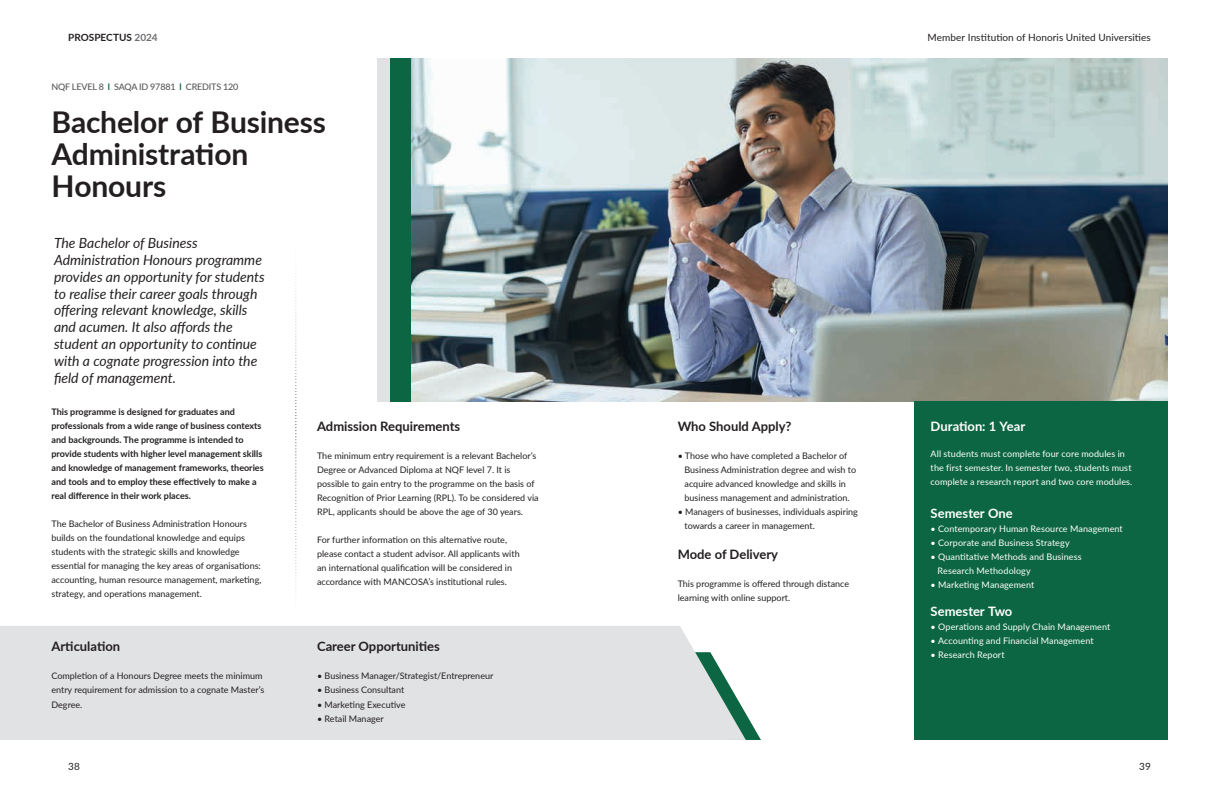
<style>
.page{position:relative;width:1219px;height:794px;background:#fff}
.page>*{position:absolute;margin:0;border:0;box-sizing:border-box;transform-origin:0 0}
.t1{font:700 30px/32px "Lato";letter-spacing:-.005em;color:#231f20}
.t2{font:italic 14px/16.8px "Lato";color:#231f20}
.t3{font:700 13px "Lato";color:#231f20}
.t4{font:700 13px "Lato";color:#fff}
.t5{font:10px "Lato";letter-spacing:.005em;color:#231f20}
.t6{font:700 10px "Lato";color:#231f20}
.t7{font:9px/14px "Lato";color:#231f20}
.t8{font:9px/14px "Lato";letter-spacing:.01em;color:#fff}
.t9{font:700 9px/14px "Lato";color:#231f20}
.t10{font:500 9px "Lato";letter-spacing:-.02em;color:#57585a}
.s1{color:#6d6e71}
.s2{font-weight:700;color:#0d6643}
</style>
<div class="page">
<svg style="left:746px;top:714px;width:15px;height:26px"></svg>
<div style="left:0;top:626px;width:746px;height:114px;background:#e1e2e4"></div>
<img style="left:411px;top:58px;width:757px;height:343px">
<div style="left:390px;top:58px;width:21px;height:343px;background:#0d6643"></div>
<div style="left:378px;top:58px;width:12px;height:343px;background:#e1e2e4"></div>
<div style="left:914px;top:401px;width:254px;height:339px;background:#0d6643"></div>
<svg style="left:295px;top:270px;width:2px;height:324px"></svg>
<p class="t6" style="left:68px;top:32px;width:91px">PROSPECTUS <span class="s1">2024</span></p>
<p class="t5" style="left:928px;top:30px;width:225px">Member Institution of Honoris United Universities</p>
<p class="t10" style="left:51px;top:83px;width:189px">NQF LEVEL 8 <span class="s2">l</span> SAQA ID 97881 <span class="s2">l</span> CREDITS 120</p>
<h1 class="t1" style="left:51px;top:108px;width:276px">Bachelor of Business<br>Administration<br>Honours</h1>
<p class="t2" style="left:54px;top:234px;width:212px">The Bachelor of Business<br>Administration Honours programme provides an opportunity for students to realise their career goals through offering relevant knowledge, skills and acumen. It also affords the student an opportunity to continue with a cognate progression into the field of management.</p>
<p class="t9" style="left:51px;top:406px;width:214px">This programme is designed for graduates and professionals from a wide range of business contexts and backgrounds. The programme is intended to provide students with higher level management skills and knowledge of management frameworks, theories and tools and to employ these effectively to make a real difference in their work places.</p>
<p class="t7" style="left:51px;top:517px;width:211px">The Bachelor of Business Administration Honours builds on the foundational knowledge and equips students with the strategic skills and knowledge essential for managing the key areas of organisations: accounting, human resource management, marketing, strategy, and operations management.</p>
<h3 class="t3" style="left:51px;top:637px;width:70px">Articulation</h3>
<p class="t7" style="left:51px;top:669px;width:214px">Completion of a Honours Degree meets the minimum entry requirement for admission to a cognate Master’s<br>Degree.</p>
<h3 class="t3" style="left:317px;top:421px;width:145px">Admission Requirements</h3>
<p class="t7" style="left:317px;top:448px;width:223px">The minimum entry requirement is a relevant Bachelor’s Degree or Advanced Diploma at NQF level 7. It is possible to gain entry to the programme on the basis of Recognition of Prior Learning (RPL). To be considered via RPL, applicants should be above the age of 30 years.</p>
<p class="t7" style="left:317px;top:532px;width:204px">For further information on this alternative route, please contact a student advisor. All applicants with an international qualification will be considered in accordance with MANCOSA’s institutional rules.</p>
<h3 class="t3" style="left:317px;top:637px;width:124px">Career Opportunities</h3>
<p class="t7" style="left:317px;top:669px;width:178px">• Business Manager/Strategist/Entrepreneur</p>
<p class="t7" style="left:317px;top:684px;width:89px">• Business Consultant</p>
<p class="t7" style="left:317px;top:697px;width:90px">• Marketing Executive</p>
<p class="t7" style="left:317px;top:712px;width:68px">• Retail Manager</p>
<h3 class="t3" style="left:678px;top:421px;width:115px">Who Should Apply?</h3>
<p class="t7" style="left:685px;top:448px;width:173px;text-indent:-7px">• Those who have completed a Bachelor of Business Administration degree and wish to acquire advanced knowledge and skills in business management and administration.</p>
<p class="t7" style="left:685px;top:504px;width:175px;text-indent:-7px">• Managers of businesses, individuals aspiring towards a career in management.</p>
<h3 class="t3" style="left:678px;top:549px;width:102px">Mode of Delivery</h3>
<p class="t7" style="left:678px;top:576px;width:173px">This programme is offered through distance learning with online support.</p>
<h3 class="t4" style="left:931px;top:417px;width:96px">Duration: 1 Year</h3>
<p class="t8" style="left:931px;top:446px;width:203px">All students must complete four core modules in the first semester. In semester two, students must complete a research report and two core modules.</p>
<h3 class="t4" style="left:931px;top:508px;width:84px">Semester One</h3>
<p class="t8" style="left:931px;top:521px;width:194px">• Contemporary Human Resource Management</p>
<p class="t8" style="left:931px;top:535px;width:141px">• Corporate and Business Strategy</p>
<p class="t8" style="left:937px;top:549px;width:146px;text-indent:-7px">• Quantitative Methods and Business<br>Research Methodology</p>
<p class="t8" style="left:931px;top:577px;width:105px">• Marketing Management</p>
<h3 class="t4" style="left:931px;top:606px;width:83px">Semester Two</h3>
<p class="t8" style="left:931px;top:619px;width:181px">• Operations and Supply Chain Management</p>
<p class="t8" style="left:931px;top:633px;width:164px">• Accounting and Financial Management</p>
<p class="t8" style="left:931px;top:648px;width:76px">• Research Report</p>
<p class="t5" style="left:68px;top:762px;width:13px">38</p>
<p class="t5" style="left:1139px;top:759px;width:13px">39</p>
</div>
